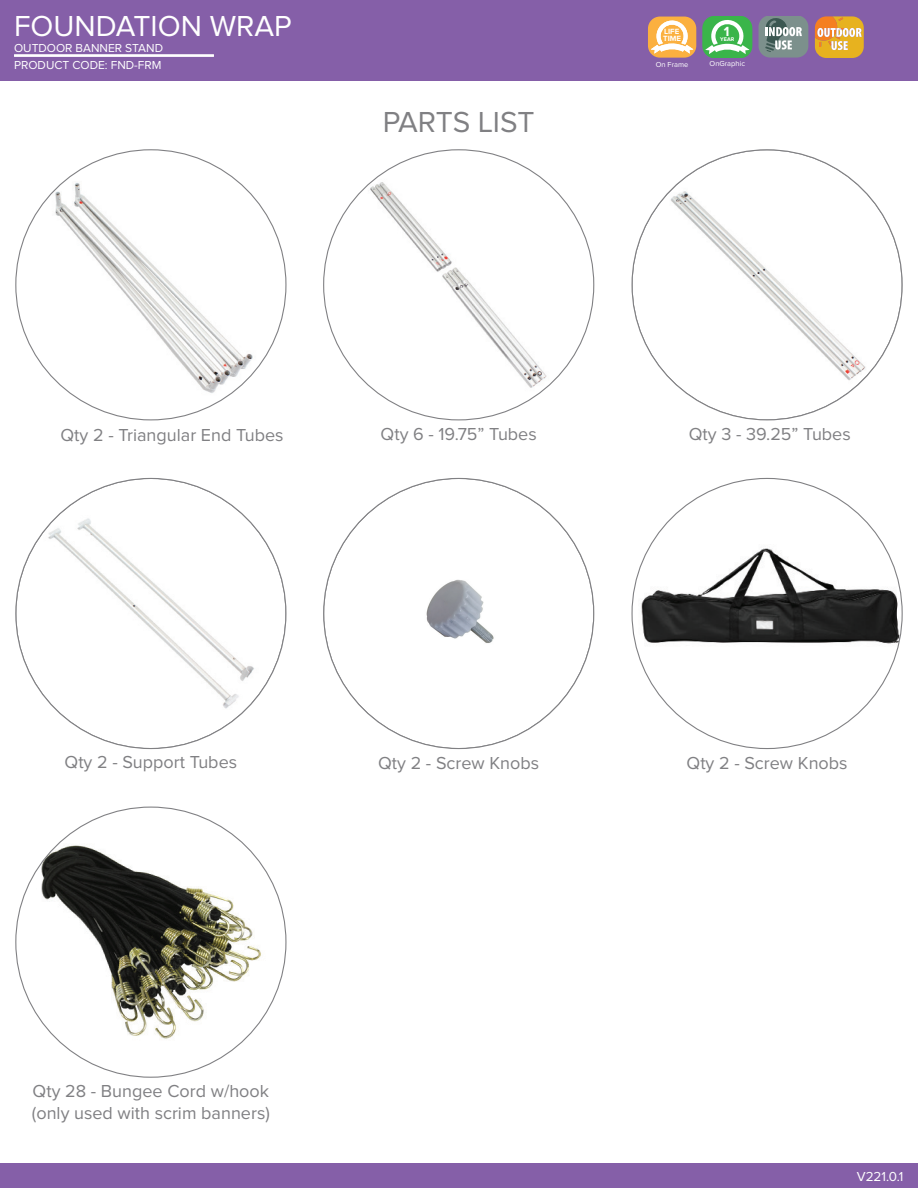
<style>
.page{position:relative;width:918px;height:1188px;background:#fff}
.page>*{position:absolute;margin:0;border:0;box-sizing:border-box;transform-origin:0 0}
.t1{font:30px "Proxima Nova";color:#fff}
.t2{font:30px "Proxima Nova";letter-spacing:-.005em;color:#808083}
.t3{font:18px/21.6px "Proxima Nova";color:#808083}
.t4{font:900 condensed 17.85px "Myriad Pro";color:#fff}
.t5{font:700 13.8px "Proxima Nova";color:#fff}
.t6{font:13.5px "Proxima Nova";color:#fff}
.t7{font:12px "Proxima Nova";color:#fff}
.t8{font:700 7.8px/7.1px "Proxima Nova";color:#fff}
.t9{font:7.5px "Proxima Nova";color:#fff}
.t10{font:700 5.55px "Proxima Nova";color:#fff}
</style>
<div class="page">
<div style="left:0;top:0;width:918px;height:81px;background:#855fa8"></div>
<div style="left:0;top:1164px;width:918px;height:24px;background:#855fa8"></div>
<div style="left:648px;top:17px;width:48px;height:41px;background:#fbb03f;border-radius:12px"></div>
<svg style="left:651px;top:19px;width:42px;height:35px"></svg>
<div style="left:702px;top:16px;width:50px;height:42px;background:#3ab54a;border-radius:13px"></div>
<svg style="left:705px;top:18px;width:44px;height:36px"></svg>
<svg style="left:759px;top:16px;width:49px;height:42px;background:#869596"></svg>
<svg style="left:815px;top:16px;width:49px;height:42px;background:#e3ac51"></svg>
<hr style="left:14px;top:54px;width:200px;height:3px;background:#fff">
<img style="left:43px;top:177px;width:222px;height:222px">
<img style="left:33px;top:495px;width:236px;height:235px">
<img style="left:348px;top:174px;width:221px;height:221px">
<img style="left:32px;top:823px;width:238px;height:238px">
<img style="left:665px;top:183px;width:205px;height:205px">
<img style="left:632px;top:478px;width:270px;height:271px;border-radius:135px">
<img style="left:426px;top:579px;width:68px;height:64px">
<h1 class="t1" style="left:14px;top:12px;width:279px">FOUNDATION WRAP</h1>
<p class="t7" style="left:14px;top:60px;width:149px">PRODUCT CODE: FND-FRM</p>
<p class="t7" style="left:14px;top:42px;width:151px">OUTDOOR BANNER STAND</p>
<h1 class="t2" style="left:383px;top:108px;width:153px">PARTS LIST</h1>
<p class="t3" style="left:61px;top:425px;width:225px">Qty 2 - Triangular End Tubes</p>
<p class="t3" style="left:381px;top:424px;width:158px">Qty 6 - 19.75” Tubes</p>
<p class="t8" style="left:663px;top:28px;width:19px">LIFE<br>TIME</p>
<p class="t5" style="left:724px;top:23px;width:7px">1</p>
<p class="t10" style="left:720px;top:36px;width:16px">YEAR</p>
<p class="t4" style="left:661px;top:53px;width:47px">SINGLE</p>
<p class="t9" style="left:710px;top:60px;width:37px">OnGraphic</p>
<p class="t9" style="left:656px;top:61px;width:34px">On Frame</p>
<p class="t3" style="left:689px;top:424px;width:163px">Qty 3 - 39.25” Tubes</p>
<p class="t3" style="left:65px;top:752px;width:174px">Qty 2 - Support Tubes</p>
<p class="t3" style="left:378px;top:753px;width:163px">Qty 2 - Screw Knobs</p>
<p class="t3" style="left:687px;top:753px;width:163px">Qty 2 - Screw Knobs</p>
<p class="t3" style="left:32px;top:1081px;width:239px">Qty 28 - Bungee Cord w/hook (only used with scrim banners)</p>
<p class="t6" style="left:857px;top:1171px;width:48px">V221.0.1</p>
</div>
